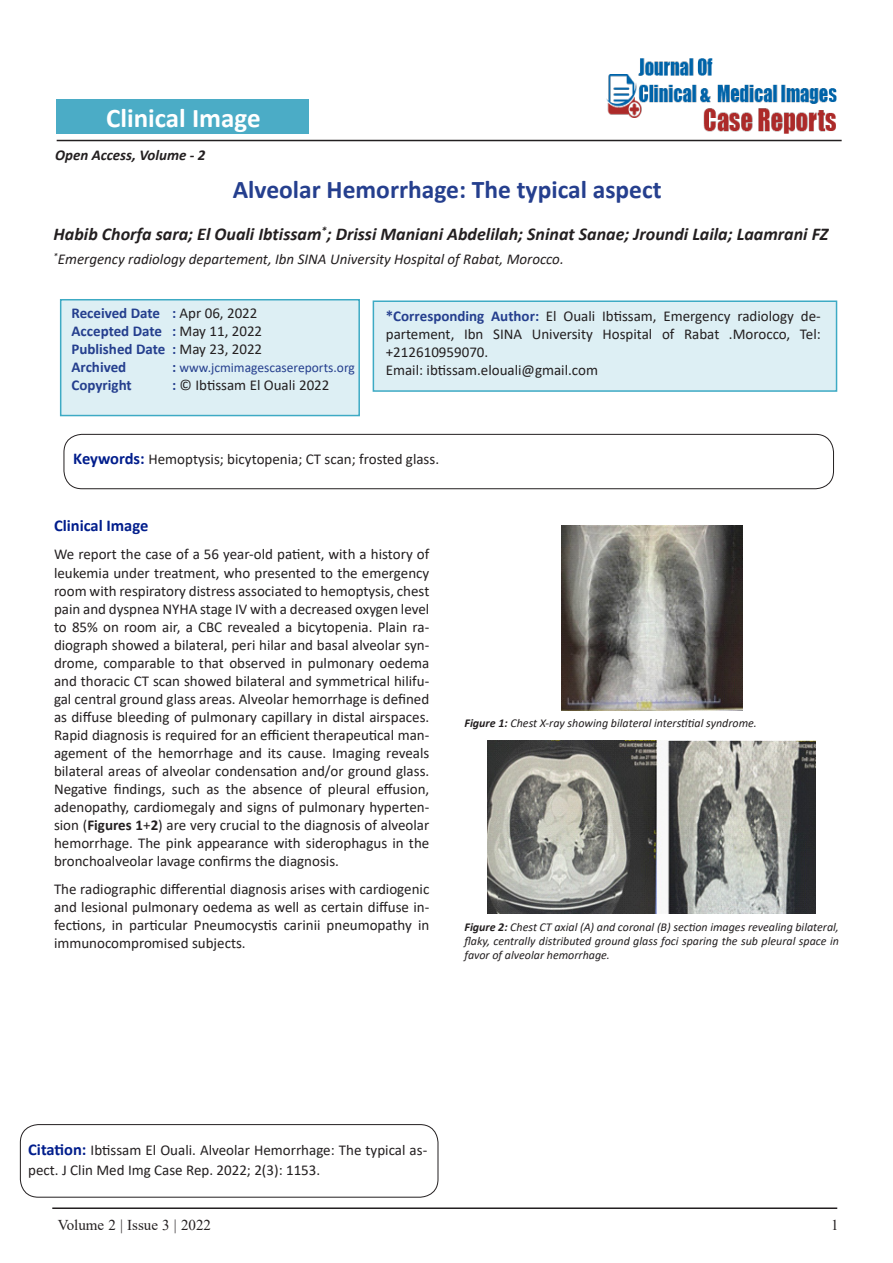
<style>
.page{position:relative;width:893px;height:1263px;background:#fff}
.page>*{position:absolute;margin:0;border:0;box-sizing:border-box;transform-origin:0 0}
.t1{font:700 27px "Calibri";color:#fff}
.Tittle{font:700 25.5px "Calibri";color:#253f8e}
.Paragraph_Style_1{font:italic 700 18px "Calibri";color:#231f20}
.side_heading_new{font:700 16.5px "Calibri";color:#001d8c}
.side_heading_new-2{font:15px/18px "Calibri";color:#231f20;text-align:justify}
.Paragraph_Style_1-2{font:15px/18px "Calibri";color:#231f20;text-align:justify}
.Paragraph_Style_1-3{font:700 15px/18px "Calibri";color:#253f8e}
.Paragraph_Style_1-4{font:italic 15px "Calibri";color:#231f20}
.t2{font:15px "Times New Roman";color:#231f20}
.t3{font:italic 700 15px "Calibri";color:#231f20}
.Paragraph_Style_1-5{font:13.5px "Calibri";color:#253f8e}
.t4{font:italic 12px/14.4px "Calibri";color:#231f20;text-align:justify}
.s1{font-weight:400;color:#231f20}
.s2{font-weight:700;font-size:15px}
.s3{font-weight:700;color:#253f8e}
.s4{font-weight:700;font-size:16.5px;color:#001d8c}
.s5{font-weight:700}
</style>
<div class="page">
<hr style="left:57px;top:140px;width:785px;height:1px;background:#231f20">
<hr style="left:52px;top:1207px;width:785px;height:2px;background:#231f20">
<div style="left:57px;top:100px;width:252px;height:34px;background:#4bacc6"></div>
<div style="left:373px;top:300px;width:464px;height:92px;background:#ddeff4;border:2px solid #3daac4"></div>
<div style="left:60px;top:299px;width:300px;height:117px;background:#ddeff4;border:2px solid #3daac4"></div>
<div style="left:64px;top:434px;width:770px;height:55px;border:1px solid #231f20;border-radius:18px"></div>
<img style="left:605px;top:58px;width:234px;height:82px">
<div style="left:20px;top:1124px;width:418px;height:73px;border:1px solid #231f20;border-radius:18px"></div>
<img style="left:562px;top:525px;width:180px;height:185px">
<img style="left:487px;top:740px;width:328px;height:173px">
<p class="t1" style="left:106px;top:99px;width:156px">Clinical Image</p>
<p class="t3" style="left:55px;top:144px;width:152px">Open Access, Volume - 2</p>
<p class="Tittle" style="left:233px;top:172px;width:430px">Alveolar Hemorrhage: The typical aspect</p>
<p class="Paragraph_Style_1" style="left:54px;top:222px;width:776px">Habib Chorfa sara; El Ouali Ibtissam<sup>*</sup>; Drissi Maniani Abdelilah; Sninat Sanae; Jroundi Laila; Laamrani FZ</p>
<p class="Paragraph_Style_1-4" style="left:54px;top:249px;width:512px"><sup>*</sup>Emergency radiology departement, Ibn SINA University Hospital of Rabat, Morocco.</p>
<p class="Paragraph_Style_1-3" style="left:72px;top:304px;width:192px">Received Date : <span class="s1">Apr 06, 2022<br></span>Accepted Date : <span class="s1">May 11, 2022<br></span>Published Date : <span class="s1">May 23, 2022<br></span>Archived</p>
<p class="Paragraph_Style_1-5" style="left:172px;top:358px;width:184px"><span class="s2">:</span> www.jcmimagescasereports.org</p>
<p class="Paragraph_Style_1-3" style="left:72px;top:376px;width:62px">Copyright</p>
<p class="Paragraph_Style_1-2" style="left:172px;top:375px;width:159px"><span class="s3">:</span> © Ibtissam El Ouali 2022</p>
<p class="Paragraph_Style_1-2" style="left:386px;top:306px;width:436px"><span class="s3">*Corresponding Author:</span> El Ouali Ibtissam, Emergency radiology de&shy;partement, Ibn SINA University Hospital of Rabat .Morocco, Tel: +212610959070.</p>
<p class="Paragraph_Style_1-2" style="left:386px;top:360px;width:214px">Email: ibtissam.elouali@gmail.com</p>
<p class="side_heading_new-2" style="left:73px;top:450px;width:367px"><span class="s4">Keywords:</span> Hemoptysis; bicytopenia; CT scan; frosted glass.</p>
<p class="side_heading_new" style="left:54px;top:513px;width:96px">Clinical Image</p>
<p class="side_heading_new-2" style="left:54px;top:545px;width:377px">We report the case of a 56 year-old patient, with a history of leukemia under treatment, who presented to the emergency room with respiratory distress associated to hemoptysis, chest pain and dyspnea NYHA stage IV with a decreased oxygen level to 85% on room air, a CBC revealed a bicytopenia. Plain ra&shy;diograph showed a bilateral, peri hilar and basal alveolar syn&shy;drome, comparable to that observed in pulmonary oedema and thoracic CT scan showed bilateral and symmetrical hilifu&shy;gal central ground glass areas. Alveolar hemorrhage is defined as diffuse bleeding of pulmonary capillary in distal airspaces.<br>Rapid diagnosis is required for an efficient therapeutical man&shy;agement of the hemorrhage and its cause. Imaging reveals bilateral areas of alveolar condensation and/or ground glass.<br>Negative findings, such as the absence of pleural effusion, adenopathy, cardiomegaly and signs of pulmonary hyperten&shy;sion (<span class="s5">Figures 1</span>+<span class="s5">2</span>) are very crucial to the diagnosis of alveolar hemorrhage. The pink appearance with siderophagus in the bronchoalveolar lavage confirms the diagnosis.</p>
<p class="side_heading_new-2" style="left:54px;top:880px;width:377px">The radiographic differential diagnosis arises with cardiogenic and lesional pulmonary oedema as well as certain diffuse in&shy;fections, in particular Pneumocystis carinii pneumopathy in immunocompromised subjects.</p>
<p class="t4" style="left:464px;top:715px;width:294px"><span class="s5">Figure 1:</span> Chest X-ray showing bilateral interstitial syndrome.</p>
<p class="t4" style="left:464px;top:919px;width:376px"><span class="s5">Figure 2:</span> Chest CT axial (A) and coronal (B) section images revealing bilateral, flaky, centrally distributed ground glass foci sparing the sub pleural space in favor of alveolar hemorrhage.</p>
<p class="Paragraph_Style_1-2" style="left:28px;top:1140px;width:400px;line-height:19.5px"><span class="s4">Citation:</span> Ibtissam El Ouali. Alveolar Hemorrhage: The typical as&shy;pect. J Clin Med Img Case Rep. 2022; 2(3): 1153.</p>
<p class="t2" style="left:58px;top:1214px;width:155px">Volume 2 | Issue 3 | 2022</p>
<p class="t2" style="left:831px;top:1214px;width:9px">1</p>
</div>
